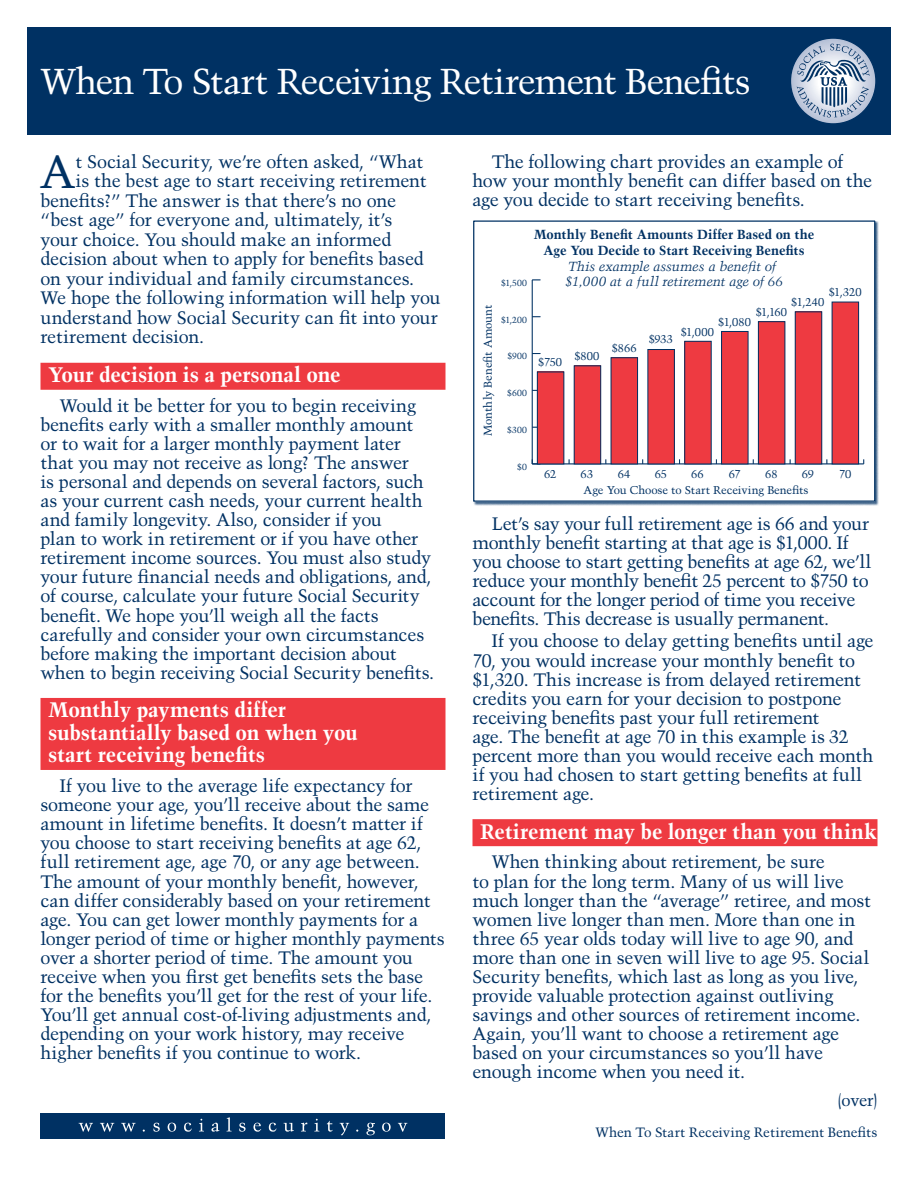
<style>
.page{position:relative;width:918px;height:1188px;background:#fff}
.page>*{position:absolute;margin:0;border:0;box-sizing:border-box;transform-origin:0 0}
.Intro_Paragraph{font:45.9px "Trump Mediaeval";color:#003163}
.Pub_Title{font:36px "Trump Mediaeval";letter-spacing:-.035em;color:#fff}
.H1-3{font:700 21px/22.5px "Trump Mediaeval";letter-spacing:-.01em;color:#fff}
.H1-1{font:700 21px "Trump Mediaeval";letter-spacing:-.01em;color:#fff}
.Paragraph{font:18px/19px "Trump Mediaeval";letter-spacing:-.02em;color:#003163}
.Intro_Paragraph-2{font:18px "Trump Mediaeval";letter-spacing:-.01em;color:#003163}
.t1{font:16.5px "Trump Mediaeval";color:#003163}
.t2{font:13.5px "Trump Mediaeval";color:#003163}
.t3{font:700 13.2px/15px "Trump Mediaeval";letter-spacing:-.005em;color:#003163;text-align:center}
.t4{font:italic 13.2px/15px "Trump Mediaeval";letter-spacing:-.01em;color:#003163}
.t5{font:11.25px "Trump Mediaeval";letter-spacing:-.005em;color:#003163}
.t6{font:8.85px "Trump Mediaeval";letter-spacing:.02em;color:#003163}
</style>
<div class="page">
<div style="left:27px;top:27px;width:864px;height:108px;background:#003163"></div>
<svg style="left:790px;top:38px;width:86px;height:86px"></svg>
<svg style="left:797px;top:44px;width:73px;height:74px;background:#9eafc5"></svg>
<div style="left:40px;top:1114px;width:406px;height:25px;background:#003163"></div>
<svg style="left:79px;top:1117px;width:328px;height:19px"></svg>
<div style="left:40px;top:363px;width:406px;height:27px;background:#ee3a41"></div>
<div style="left:40px;top:698px;width:406px;height:72px;background:#ee3a41"></div>
<div style="left:472px;top:819px;width:406px;height:27px;background:#ee3a41"></div>
<div style="left:474px;top:221px;width:405px;height:285px;background:#003163;opacity:.75"></div>
<div style="left:474px;top:221px;width:401px;height:280px;background:#fff"></div>
<div style="left:473px;top:220px;width:402px;height:282px;border:1px solid #003163"></div>
<hr style="left:532px;top:464px;width:332px;height:1px;background:#003163">
<hr style="left:532px;top:280px;width:1px;height:184px;background:#003163">
<svg style="left:532px;top:459px;width:8px;height:6px"></svg>
<div style="left:537px;top:372px;width:27px;height:92px;background:#ee3a41"></div>
<div style="left:537px;top:372px;width:27px;height:92px;border:1px solid #003163"></div>
<div style="left:574px;top:366px;width:27px;height:98px;background:#ee3a41"></div>
<div style="left:574px;top:366px;width:27px;height:98px;border:1px solid #003163"></div>
<div style="left:611px;top:358px;width:27px;height:106px;background:#ee3a41"></div>
<div style="left:611px;top:358px;width:27px;height:106px;border:1px solid #003163"></div>
<div style="left:648px;top:350px;width:26px;height:114px;background:#ee3a41"></div>
<div style="left:648px;top:349px;width:27px;height:115px;border:1px solid #003163"></div>
<div style="left:685px;top:341px;width:26px;height:123px;background:#ee3a41"></div>
<div style="left:722px;top:331px;width:26px;height:133px;background:#ee3a41"></div>
<div style="left:721px;top:331px;width:27px;height:133px;border:1px solid #003163"></div>
<div style="left:758px;top:322px;width:27px;height:142px;background:#ee3a41"></div>
<div style="left:758px;top:322px;width:27px;height:142px;border:1px solid #003163"></div>
<div style="left:795px;top:312px;width:27px;height:152px;background:#ee3a41"></div>
<div style="left:832px;top:302px;width:27px;height:162px;background:#ee3a41"></div>
<div style="left:832px;top:302px;width:27px;height:162px;border:1px solid #003163"></div>
<p class="Pub_Title" style="left:40px;top:59px;width:712px">When To Start Receiving Retirement Benefits</p>
<p class="Intro_Paragraph" style="left:40px;top:144px;width:37px">A</p>
<p class="Intro_Paragraph-2" style="left:75px;top:151px;width:349px">t Social Security, we’re often asked, “What</p>
<p class="Intro_Paragraph-2" style="left:75px;top:170px;width:353px">is the best age to start receiving retirement</p>
<p class="Intro_Paragraph-2" style="left:40px;top:190px;width:357px">benefits?” The answer is that there’s no one</p>
<p class="Intro_Paragraph-2" style="left:40px;top:209px;width:353px">“best age” for everyone and, ultimately, it’s</p>
<p class="Intro_Paragraph-2" style="left:40px;top:229px;width:353px">your choice. You should make an informed</p>
<p class="Intro_Paragraph-2" style="left:40px;top:248px;width:385px">decision about when to apply for benefits based</p>
<p class="Intro_Paragraph-2" style="left:40px;top:268px;width:375px">on your individual and family circumstances.</p>
<p class="Intro_Paragraph-2" style="left:40px;top:287px;width:402px">We hope the following information will help you</p>
<p class="Intro_Paragraph-2" style="left:40px;top:307px;width:399px">understand how Social Security can fit into your</p>
<p class="Intro_Paragraph-2" style="left:40px;top:326px;width:165px">retirement decision.</p>
<h1 class="H1-1" style="left:48px;top:362px;width:294px">Your decision is a personal one</h1>
<p class="Paragraph" style="left:40px;top:396px;width:395px;text-indent:19px">Would it be better for you to begin receiving benefits early with a smaller monthly amount or to wait for a larger monthly payment later that you may not receive as long? The answer<br>is personal and depends on several factors, such as your current cash needs, your current health and family longevity. Also, consider if you<br>plan to work in retirement or if you have other retirement income sources. You must also study your future financial needs and obligations, and, of course, calculate your future Social Security benefit. We hope you’ll weigh all the facts carefully and consider your own circumstances before making the important decision about when to begin receiving Social Security benefits.</p>
<h1 class="H1-3" style="left:48px;top:698px;width:312px">Monthly payments differ substantially based on when you start receiving benefits</h1>
<p class="Paragraph" style="left:40px;top:776px;width:406px;text-indent:19px">If you live to the average life expectancy for someone your age, you’ll receive about the same amount in lifetime benefits. It doesn’t matter if you choose to start receiving benefits at age 62, full retirement age, age 70, or any age between.<br>The amount of your monthly benefit, however, can differ considerably based on your retirement age. You can get lower monthly payments for a longer period of time or higher monthly payments over a shorter period of time. The amount you receive when you first get benefits sets the base for the benefits you’ll get for the rest of your life.<br>You’ll get annual cost-of-living adjustments and, depending on your work history, may receive higher benefits if you continue to work.</p>
<p class="Paragraph" style="left:472px;top:152px;width:401px;text-indent:19px">The following chart provides an example of how your monthly benefit can differ based on the age you decide to start receiving benefits.</p>
<p class="t3" style="left:534px;top:227px;width:282px">Monthly Benefit Amounts Differ Based on the<br>Age You Decide to Start Receiving Benefits</p>
<p class="t4" style="left:565px;top:259px;width:219px">This example assumes a benefit of $1,000 at a full retirement age of 66</p>
<p class="t6" style="left:501px;top:277px;width:27px">$1,500</p>
<p class="t5" style="left:829px;top:285px;width:34px">$1,320</p>
<p class="t5" style="left:791px;top:295px;width:35px">$1,240</p>
<p class="t5" style="left:481px;top:436px;width:132px;rotate:-90deg">Monthly Benefit Amount</p>
<p class="t5" style="left:756px;top:305px;width:33px">$1,160</p>
<p class="t6" style="left:501px;top:314px;width:27px">$1,200</p>
<p class="t5" style="left:718px;top:315px;width:34px">$1,080</p>
<p class="t5" style="left:681px;top:325px;width:35px">$1,000</p>
<p class="t5" style="left:649px;top:333px;width:26px">$933</p>
<p class="t5" style="left:612px;top:341px;width:26px">$866</p>
<p class="t5" style="left:574px;top:349px;width:27px">$800</p>
<p class="t6" style="left:507px;top:351px;width:21px">$900</p>
<p class="t5" style="left:538px;top:355px;width:26px">$750</p>
<p class="t6" style="left:507px;top:388px;width:21px">$600</p>
<p class="t6" style="left:507px;top:425px;width:21px">$300</p>
<p class="t6" style="left:517px;top:461px;width:11px">$0</p>
<p class="t5" style="left:544px;top:468px;width:14px">62</p>
<p class="t5" style="left:581px;top:468px;width:14px">63</p>
<p class="t5" style="left:618px;top:468px;width:14px">64</p>
<p class="t5" style="left:655px;top:468px;width:14px">65</p>
<p class="t5" style="left:691px;top:468px;width:14px">66</p>
<p class="t5" style="left:729px;top:468px;width:14px">67</p>
<p class="t5" style="left:765px;top:468px;width:14px">68</p>
<p class="t5" style="left:802px;top:468px;width:14px">69</p>
<p class="t5" style="left:839px;top:468px;width:14px">70</p>
<p class="t5" style="left:584px;top:483px;width:227px">Age You Choose to Start Receiving Benefits</p>
<p class="Paragraph" style="left:472px;top:514px;width:400px;text-indent:19px">Let’s say your full retirement age is 66 and your monthly benefit starting at that age is $1,000. If you choose to start getting benefits at age 62, we’ll reduce your monthly benefit 25 percent to $750 to account for the longer period of time you receive benefits. This decrease is usually permanent.</p>
<p class="Paragraph" style="left:472px;top:631px;width:403px;text-indent:19px">If you choose to delay getting benefits until age 70, you would increase your monthly benefit to $1,320. This increase is from delayed retirement credits you earn for your decision to postpone receiving benefits past your full retirement<br>age. The benefit at age 70 in this example is 32 percent more than you would receive each month if you had chosen to start getting benefits at full retirement age.</p>
<h1 class="H1-1" style="left:480px;top:818px;width:398px">Retirement may be longer than you think</h1>
<p class="Paragraph" style="left:472px;top:852px;width:400px;text-indent:19px">When thinking about retirement, be sure<br>to plan for the long term. Many of us will live much longer than the “average” retiree, and most women live longer than men. More than one in three 65 year olds today will live to age 90, and more than one in seven will live to age 95. Social Security benefits, which last as long as you live, provide valuable protection against outliving savings and other sources of retirement income.<br>Again, you’ll want to choose a retirement age based on your circumstances so you’ll have enough income when you need it.</p>
<p class="t1" style="left:838px;top:1091px;width:41px">(over)</p>
<p class="t2" style="left:596px;top:1124px;width:283px">When To Start Receiving Retirement Benefits</p>
</div>
